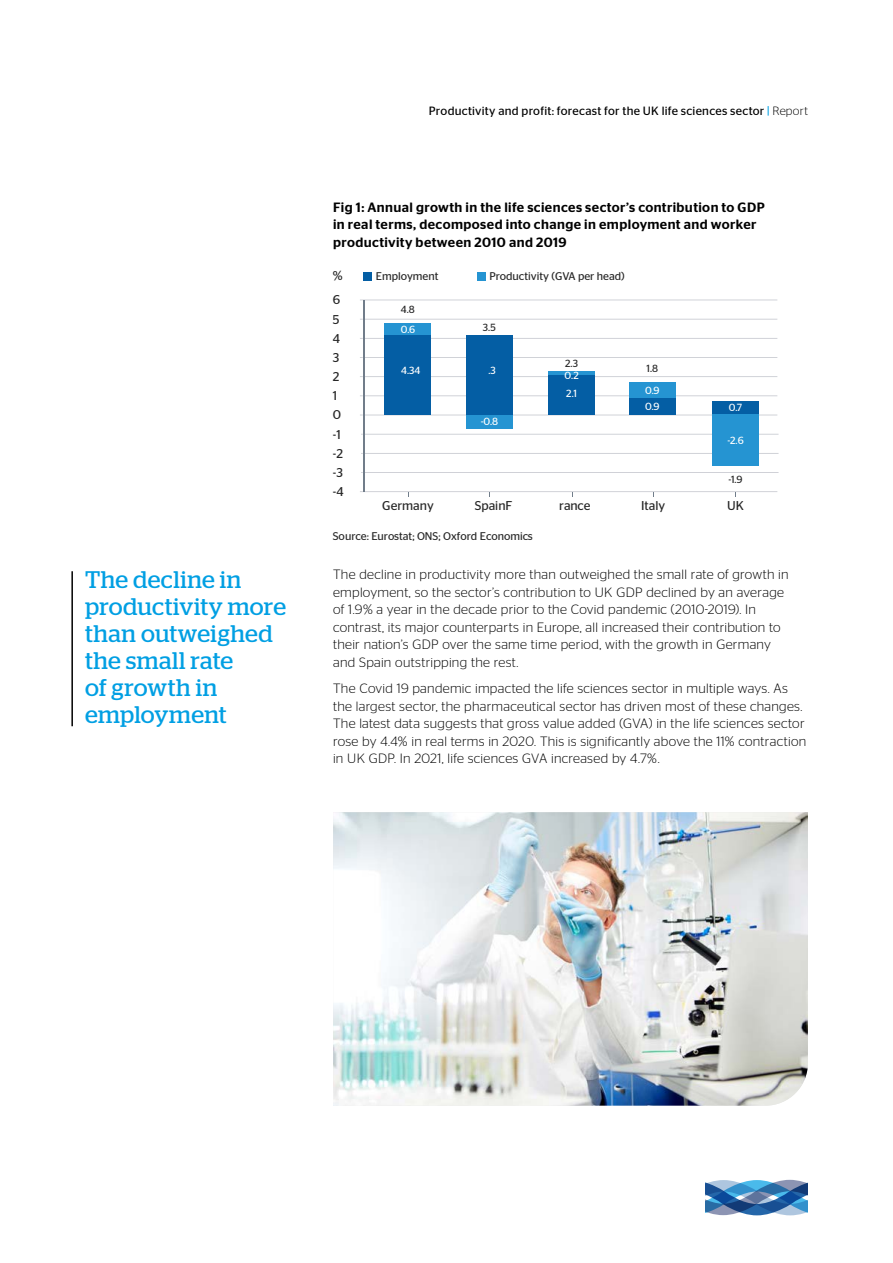
<style>
.page{position:relative;width:893px;height:1263px;background:#fff}
.page>*{position:absolute;margin:0;border:0;box-sizing:border-box;transform-origin:0 0}
.t1{font:24px/27px "Stag";letter-spacing:.015em;color:#009fe3}
.t2{font:300 13.5px/17.5px "Stag Sans";letter-spacing:.02em;color:#000}
.t3{font:500 13.5px/17.5px "Stag Sans";letter-spacing:.03em;color:#000}
.t4{font:12.75px/19.2px "Stag Sans";color:#272727}
.t5{font:12px "Stag Sans";letter-spacing:.02em;color:#000}
.t6{font:11.25px "Stag Sans";color:#272727}
.t7{font:10.35px "Stag Sans";color:#fff}
.t8{font:10.35px "Stag Sans";color:#272727}
.s1{color:#009fe3}
.s2{font-weight:300}
</style>
<div class="page">
<svg style="left:705px;top:1180px;width:103px;height:35px;background:#5687b8"></svg>
<img style="left:333px;top:812px;width:475px;height:294px">
<hr style="left:71px;top:571px;width:2px;height:155px;background:#000">
<hr style="left:364px;top:395px;width:413px;height:1px;background:#c5c7ce">
<hr style="left:364px;top:415px;width:413px;height:1px;background:#c5c7ce">
<hr style="left:364px;top:376px;width:413px;height:1px;background:#c5c7ce">
<hr style="left:364px;top:357px;width:413px;height:1px;background:#c5c7ce">
<hr style="left:364px;top:338px;width:413px;height:1px;background:#c5c7ce">
<hr style="left:364px;top:319px;width:413px;height:1px;background:#c5c7ce">
<svg style="left:360px;top:300px;width:417px;height:1px"></svg>
<hr style="left:364px;top:434px;width:414px;height:1px;background:#c5c7ce">
<hr style="left:364px;top:453px;width:414px;height:1px;background:#c5c7ce">
<hr style="left:364px;top:472px;width:414px;height:1px;background:#c5c7ce">
<hr style="left:363px;top:300px;width:1px;height:192px;background:#717d8a">
<svg style="left:360px;top:491px;width:417px;height:5px"></svg>
<div style="left:363px;top:272px;width:9px;height:9px;background:#045ea4"></div>
<div style="left:477px;top:272px;width:8px;height:9px;background:#2594d2"></div>
<div style="left:385px;top:335px;width:46px;height:80px;background:#045ea4"></div>
<div style="left:466px;top:335px;width:47px;height:80px;background:#045ea4"></div>
<div style="left:548px;top:375px;width:47px;height:40px;background:#045ea4"></div>
<div style="left:629px;top:398px;width:46px;height:17px;background:#045ea4"></div>
<div style="left:712px;top:401px;width:47px;height:14px;background:#045ea4"></div>
<div style="left:385px;top:324px;width:46px;height:11px;background:#2594d2"></div>
<div style="left:466px;top:415px;width:47px;height:14px;background:#2594d2"></div>
<hr style="left:548px;top:371px;width:47px;height:4px;background:#2594d2">
<div style="left:629px;top:383px;width:46px;height:15px;background:#2594d2"></div>
<div style="left:712px;top:415px;width:47px;height:51px;background:#2594d2"></div>
<h1 class="t1" style="left:85px;top:565px;width:202px">The decline in productivity more than outweighed the small rate<br>of growth in employment</h1>
<p class="t5" style="left:429px;top:104px;width:380px">Productivity and profit: forecast for the UK life sciences sector <span class="s1">|</span> <span class="s2">Report</span></p>
<p class="t3" style="left:333px;top:198px;width:433px">Fig 1: Annual growth in the life sciences sector’s contribution to GDP in real terms, decomposed into change in employment and worker productivity between 2010 and 2019</p>
<p class="t4" style="left:333px;top:266px;width:11px">%</p>
<p class="t4" style="left:333px;top:290px;width:12px">6<br>5<br>4<br>3<br>2<br>1<br>0 -1 -2 -3 -4</p>
<p class="t6" style="left:376px;top:270px;width:64px">Employment</p>
<p class="t6" style="left:489px;top:270px;width:137px">Productivity (GVA per head)</p>
<p class="t8" style="left:401px;top:304px;width:15px">4.8</p>
<p class="t7" style="left:401px;top:323px;width:16px">0.6</p>
<p class="t8" style="left:483px;top:321px;width:14px">3.5</p>
<p class="t7" style="left:401px;top:365px;width:21px">4.34</p>
<p class="t7" style="left:489px;top:365px;width:9px">.3</p>
<p class="t7" style="left:481px;top:416px;width:19px">-0.8</p>
<p class="t8" style="left:565px;top:358px;width:15px">2.3</p>
<p class="t7" style="left:565px;top:370px;width:16px">0.2</p>
<p class="t7" style="left:566px;top:388px;width:12px">2.1</p>
<p class="t8" style="left:646px;top:363px;width:13px">1.8</p>
<p class="t7" style="left:645px;top:384px;width:16px">0.9</p>
<p class="t7" style="left:645px;top:400px;width:16px">0.9</p>
<p class="t7" style="left:729px;top:402px;width:15px">0.7</p>
<p class="t7" style="left:727px;top:434px;width:18px">-2.6</p>
<p class="t8" style="left:728px;top:474px;width:16px">-1.9</p>
<p class="t4" style="left:382px;top:496px;width:53px">Germany</p>
<p class="t4" style="left:475px;top:496px;width:39px">SpainF</p>
<p class="t4" style="left:559px;top:496px;width:33px">rance</p>
<p class="t4" style="left:641px;top:496px;width:26px">Italy</p>
<p class="t4" style="left:727px;top:496px;width:18px">UK</p>
<p class="t6" style="left:333px;top:530px;width:201px">Source: Eurostat; ONS; Oxford Economics</p>
<p class="t2" style="left:333px;top:565px;width:457px">The decline in productivity more than outweighed the small rate of growth in employment, so the sector’s contribution to UK GDP declined by an average of 1.9% a year in the decade prior to the Covid pandemic (2010-2019). In contrast, its major counterparts in Europe, all increased their contribution to their nation’s GDP over the same time period, with the growth in Germany and Spain outstripping the rest.</p>
<p class="t2" style="left:333px;top:679px;width:475px">The Covid 19 pandemic impacted the life sciences sector in multiple ways. As the largest sector, the pharmaceutical sector has driven most of these changes.<br>The latest data suggests that gross value added (GVA) in the life sciences sector rose by 4.4% in real terms in 2020. This is significantly above the 11% contraction in UK GDP. In 2021, life sciences GVA increased by 4.7%.</p>
</div>
